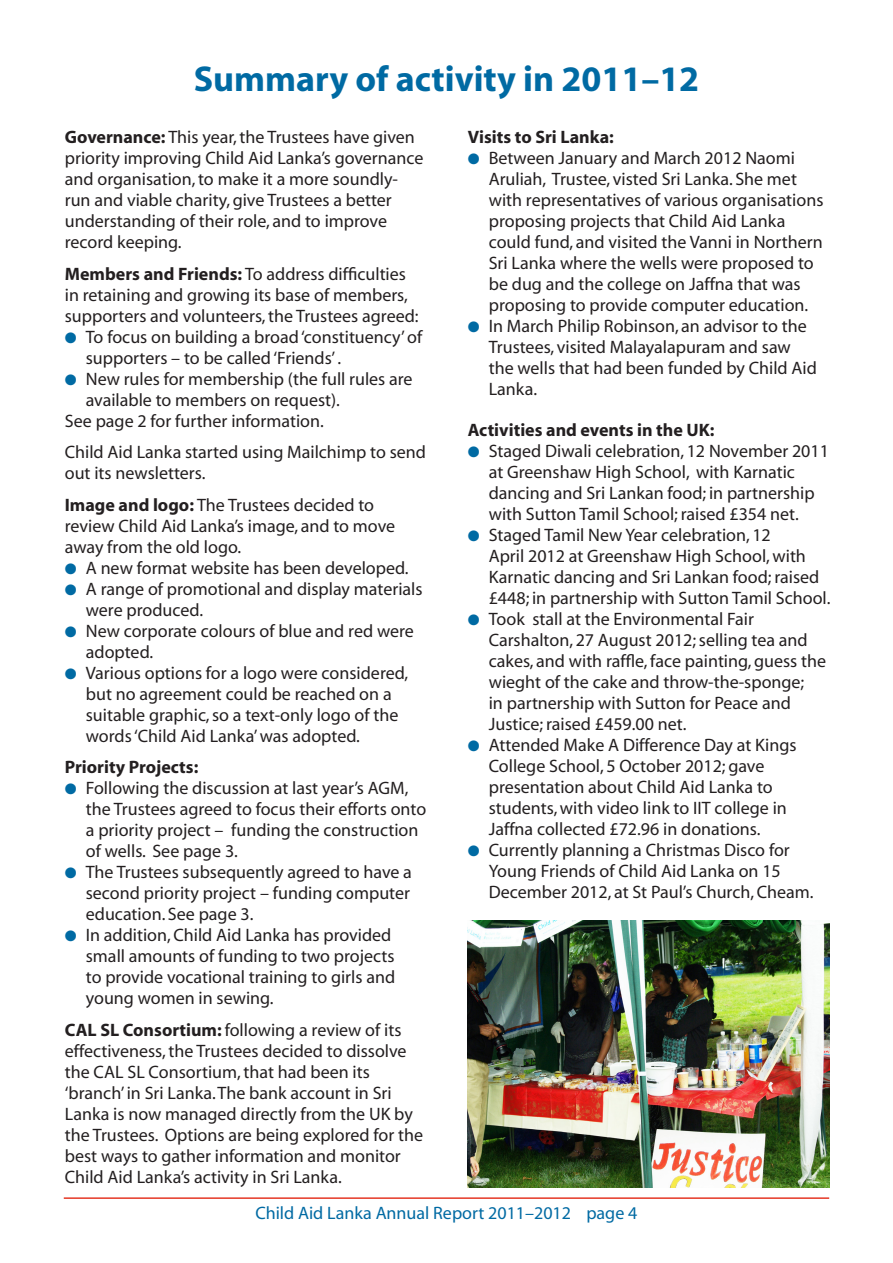
<style>
.page{position:relative;width:893px;height:1263px;background:#fff}
.page>*{position:absolute;margin:0;border:0;box-sizing:border-box;transform-origin:0 0}
.Body_text{font:700 36px "Myriad";color:#006aa3}
.bullet{font:18px/21px "Myriad";color:#231f20}
.Body_text-2{font:18px/21px "Myriad";color:#231f20}
.Body_text-3{font:700 18px "Myriad";color:#231f20}
.t1{font:18px "Myriad";color:#006aa3}
.s1{font-weight:700}
.s2{color:#006aa3}
</style>
<div class="page">
<hr style="left:64px;top:1197px;width:765px;height:2px;background:#e53825">
<img style="left:468px;top:921px;width:361px;height:266px">
<p class="Body_text" style="left:194px;top:60px;width:507px">Summary of activity in 2011–12</p>
<p class="Body_text-2" style="left:65px;top:127px;width:360px"><span class="s1">Governance:</span> This year, the Trustees have given priority improving Child Aid Lanka’s governance and organisation, to make it a more soundly&shy;run and viable charity, give Trustees a better understanding of their role, and to improve record keeping.</p>
<p class="Body_text-2" style="left:65px;top:264px;width:355px"><span class="s1">Members and Friends:</span> To address difficulties in retaining and growing its base of members, supporters and volunteers, the Trustees agreed:</p>
<p class="bullet" style="left:86px;top:327px;width:338px;text-indent:-21px"><span class="s2">●</span> To focus on building a broad ‘constituency’ of supporters – to be called ‘Friends’ .</p>
<p class="bullet" style="left:86px;top:369px;width:328px;text-indent:-21px"><span class="s2">●</span> New rules for membership (the full rules are available to members on request).</p>
<p class="bullet" style="left:65px;top:411px;width:260px">See page 2 for further information.</p>
<p class="Body_text-2" style="left:65px;top:442px;width:363px">Child Aid Lanka started using Mailchimp to send out its newsletters.</p>
<p class="Body_text-2" style="left:65px;top:495px;width:332px"><span class="s1">Image and logo:</span> The Trustees decided to review Child Aid Lanka’s image, and to move away from the old logo.</p>
<p class="bullet" style="left:65px;top:558px;width:345px"><span class="s2">●</span> A new format website has been developed.</p>
<p class="bullet" style="left:86px;top:579px;width:338px;text-indent:-21px"><span class="s2">●</span> A range of promotional and display materials were produced.</p>
<p class="bullet" style="left:86px;top:621px;width:330px;text-indent:-21px"><span class="s2">●</span> New corporate colours of blue and red were adopted.</p>
<p class="bullet" style="left:86px;top:663px;width:324px;text-indent:-21px"><span class="s2">●</span> Various options for a logo were considered, but no agreement could be reached on a suitable graphic, so a text-only logo of the words ‘Child Aid Lanka’ was adopted.</p>
<p class="Body_text-3" style="left:65px;top:758px;width:135px">Priority Projects:</p>
<p class="bullet" style="left:86px;top:778px;width:342px;text-indent:-21px"><span class="s2">●</span> Following the discussion at last year’s AGM, the Trustees agreed to focus their efforts onto a priority project – funding the construction of wells. See page 3.</p>
<p class="bullet" style="left:86px;top:862px;width:328px;text-align:justify;text-indent:-21px"><span class="s2">●</span> The Trustees subsequently agreed to have a second priority project – funding computer education. See page 3.</p>
<p class="bullet" style="left:86px;top:925px;width:311px;text-indent:-21px"><span class="s2">●</span> In addition, Child Aid Lanka has provided small amounts of funding to two projects to provide vocational training to girls and young women in sewing.</p>
<p class="Body_text-2" style="left:65px;top:1020px;width:360px"><span class="s1">CAL SL Consortium:</span> following a review of its effectiveness, the Trustees decided to dissolve the CAL SL Consortium, that had been its ‘branch’ in Sri Lanka. The bank account in Sri Lanka is now managed directly from the UK by the Trustees. Options are being explored for the best ways to gather information and monitor Child Aid Lanka’s activity in Sri Lanka.</p>
<p class="Body_text-3" style="left:468px;top:128px;width:148px">Visits to Sri Lanka:</p>
<p class="bullet" style="left:489px;top:148px;width:336px;text-indent:-21px"><span class="s2">●</span> Between January and March 2012 Naomi Aruliah, Trustee, visted Sri Lanka. She met with representatives of various organisations proposing projects that Child Aid Lanka could fund, and visited the Vanni in Northern Sri Lanka where the wells were proposed to be dug and the college on Jaffna that was proposing to provide computer education.</p>
<p class="bullet" style="left:489px;top:316px;width:330px;text-indent:-21px"><span class="s2">●</span> In March Philip Robinson, an advisor to the Trustees, visited Malayalapuram and saw the wells that had been funded by Child Aid Lanka.</p>
<p class="Body_text-3" style="left:468px;top:420px;width:248px">Activities and events in the UK:</p>
<p class="bullet" style="left:489px;top:441px;width:342px;text-indent:-21px"><span class="s2">●</span> Staged Diwali celebration, 12 November 2011 at Greenshaw High School, with Karnatic dancing and Sri Lankan food; in partnership with Sutton Tamil School; raised £354 net.</p>
<p class="bullet" style="left:489px;top:525px;width:343px;text-indent:-21px"><span class="s2">●</span> Staged Tamil New Year celebration, 12<br>April 2012 at Greenshaw High School, with Karnatic dancing and Sri Lankan food; raised £448; in partnership with Sutton Tamil School.</p>
<p class="bullet" style="left:489px;top:609px;width:339px;text-indent:-21px"><span class="s2">●</span> Took stall at the Environmental Fair Carshalton, 27 August 2012; selling tea and cakes, and with raffle, face painting, guess the wieght of the cake and throw-the-sponge;<br>in partnership with Sutton for Peace and Justice; raised £459.00 net.</p>
<p class="bullet" style="left:489px;top:735px;width:309px;text-indent:-21px"><span class="s2">●</span> Attended Make A Difference Day at Kings College School, 5 October 2012; gave presentation about Child Aid Lanka to students, with video link to IIT college in Jaffna collected £72.96 in donations.</p>
<p class="bullet" style="left:489px;top:840px;width:326px;text-indent:-21px"><span class="s2">●</span> Currently planning a Christmas Disco for<br>Young Friends of Child Aid Lanka on 15<br>December 2012, at St Paul’s Church, Cheam.</p>
<p class="t1" style="left:255px;top:1204px;width:384px">Child Aid Lanka Annual Report 2011–2012 page 4</p>
</div>
